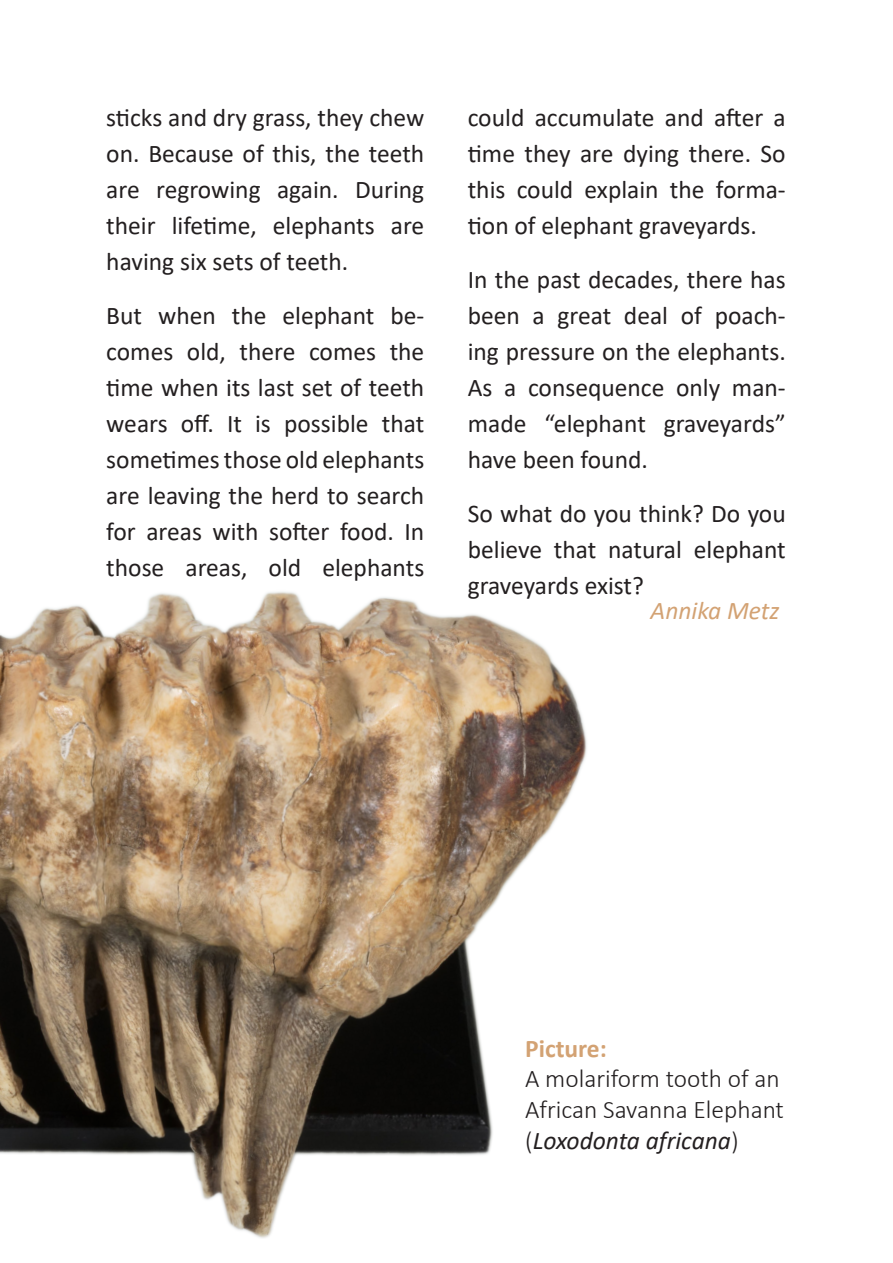
<style>
.page{position:relative;width:893px;height:1263px;background:#fff}
.page>*{position:absolute;margin:0;border:0;box-sizing:border-box;transform-origin:0 0}
.t1{font:25.5px/36px "Calibri";color:#231f20;text-align:justify}
.t2{font:300 25.5px/30.6px "Calibri";color:#231f20}
.t3{font:italic 25.5px "Calibri";color:#d3a273}
.t4{font:700 25.5px "Calibri";color:#d3a273}
.s1{font-weight:400;font-style:italic}
</style>
<div class="page">
<img style="left:0;top:592px;width:587px;height:646px">
<p class="t1" style="left:106px;top:99px;width:320px">sticks and dry grass, they chew on. Because of this, the teeth are regrowing again. During their lifetime, elephants are having six sets of teeth.</p>
<p class="t1" style="left:106px;top:297px;width:320px">But when the elephant be&shy;comes old, there comes the time when its last set of teeth wears off. It is possible that sometimes those old elephants are leaving the herd to search for areas with softer food. In those areas, old elephants</p>
<p class="t1" style="left:468px;top:99px;width:320px">could accumulate and after a time they are dying there. So this could explain the forma&shy;tion of elephant graveyards.</p>
<p class="t1" style="left:468px;top:261px;width:319px">In the past decades, there has been a great deal of poach&shy;ing pressure on the elephants.<br>As a consequence only man&shy;made “elephant graveyards” have been found.</p>
<p class="t1" style="left:468px;top:495px;width:320px">So what do you think? Do you believe that natural elephant graveyards exist?</p>
<p class="t3" style="left:651px;top:592px;width:130px">Annika Metz</p>
<p class="t4" style="left:525px;top:1030px;width:83px">Picture:</p>
<p class="t2" style="left:525px;top:1063px;width:260px">A molariform tooth of an<br>African Savanna Elephant (<span class="s1">Loxodonta africana</span>)</p>
</div>
